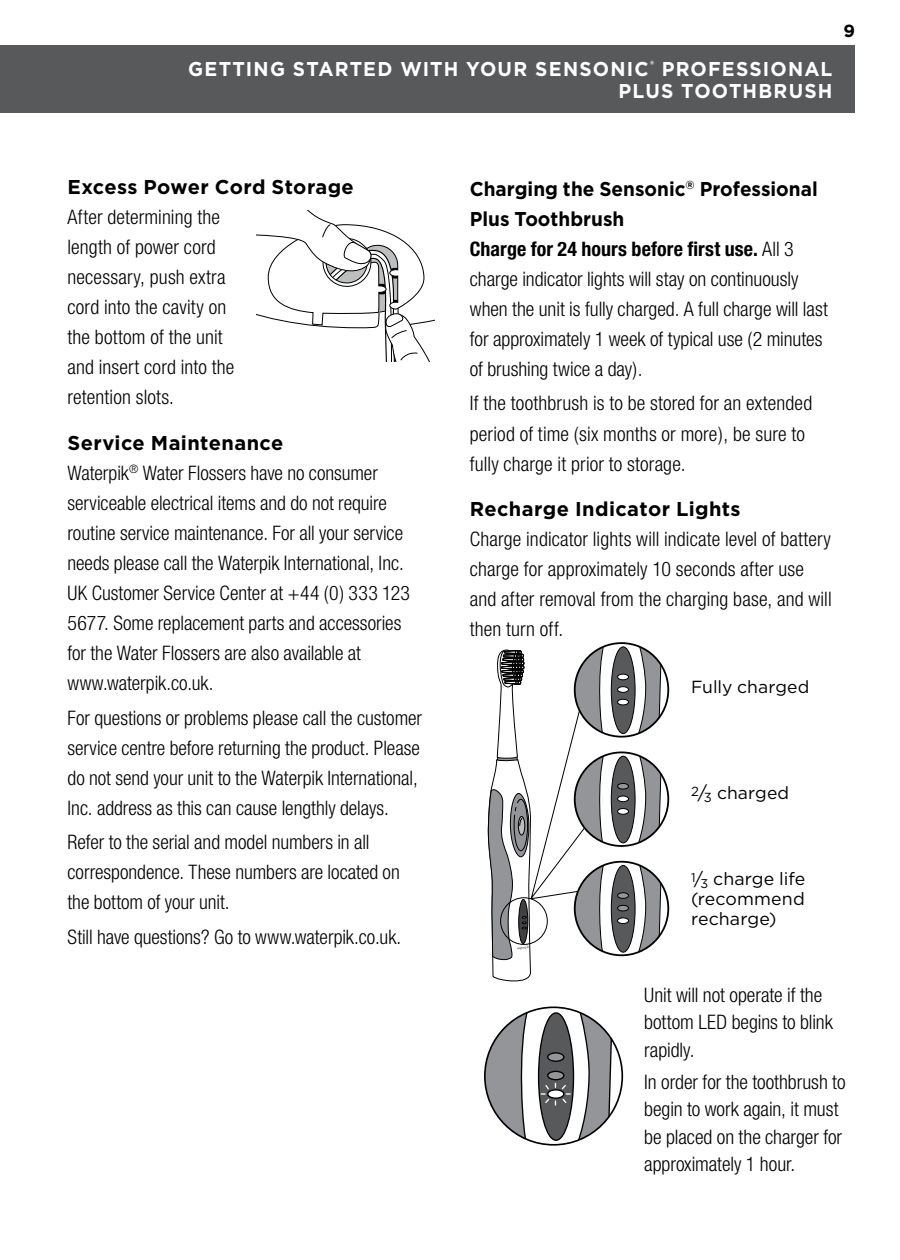
<style>
.page{position:relative;width:900px;height:1260px;background:#fff}
.page>*{position:absolute;margin:0;border:0;box-sizing:border-box;transform-origin:0 0}
.t1{font:300 condensed 20px/30px "Helvetica Neue";color:#000}
.t2{font:700 20px "Gotham";letter-spacing:.01em;color:#000}
.t3{font:700 20px/22.5px "Gotham";letter-spacing:.06em;color:#fff;text-align:right;scale:.96 1}
.t4{font:700 20px/30px "Gotham";letter-spacing:.01em;color:#000;scale:.95 1}
.t5{font:17.75px/20px "Gotham";letter-spacing:.01em;color:#000;text-align:justify}
.t6{font:17.5px "Gotham";letter-spacing:.005em;color:#000}
.t7{font:700 17.5px "Gotham";color:#000}
.s1{font-weight:700}
.s2{font-size:18.5px}
</style>
<div class="page">
<div style="left:0;top:45px;width:855px;height:67px;background:#58595b"></div>
<svg style="left:257px;top:211px;width:178px;height:151px"></svg>
<div style="left:611px;top:647px;width:24px;height:87px;background:#58595b;border-radius:50%"></div>
<div style="left:611px;top:646px;width:25px;height:88px;border:1px solid #000;border-radius:50%"></div>
<svg style="left:617px;top:699px;width:12px;height:6px"></svg>
<div style="left:618px;top:687px;width:11px;height:5px;background:#fff;border-radius:50%"></div>
<div style="left:617px;top:686px;width:12px;height:7px;border:1px solid #000;border-radius:50%"></div>
<svg style="left:617px;top:674px;width:12px;height:6px"></svg>
<svg style="left:630px;top:643px;width:32px;height:94px"></svg>
<div style="left:574px;top:642px;width:95px;height:96px;border:2px solid #000;border-radius:50%"></div>
<div style="left:611px;top:756px;width:24px;height:87px;background:#58595b;border-radius:50%"></div>
<div style="left:611px;top:756px;width:25px;height:87px;border:1px solid #000;border-radius:50%"></div>
<div style="left:617px;top:808px;width:12px;height:7px;background:#fff;border:1px solid #000;border-radius:50%"></div>
<div style="left:618px;top:796px;width:11px;height:6px;background:#fff;border-radius:50%"></div>
<div style="left:617px;top:796px;width:12px;height:6px;border:1px solid #000;border-radius:50%"></div>
<div style="left:617px;top:783px;width:12px;height:7px;background:#939598;border:1px solid #000;border-radius:50%"></div>
<svg style="left:630px;top:752px;width:32px;height:94px"></svg>
<div style="left:574px;top:752px;width:95px;height:95px;border:2px solid #000;border-radius:50%"></div>
<div style="left:611px;top:866px;width:24px;height:86px;background:#58595b;border-radius:50%"></div>
<div style="left:611px;top:865px;width:25px;height:88px;border:1px solid #000;border-radius:50%"></div>
<div style="left:617px;top:917px;width:12px;height:7px;background:#fff;border:1px solid #000;border-radius:50%"></div>
<div style="left:618px;top:905px;width:11px;height:6px;background:#939598;border-radius:50%"></div>
<div style="left:617px;top:905px;width:12px;height:6px;border:1px solid #000;border-radius:50%"></div>
<div style="left:617px;top:892px;width:12px;height:7px;background:#939598;border:1px solid #000;border-radius:50%"></div>
<svg style="left:630px;top:862px;width:32px;height:93px"></svg>
<div style="left:574px;top:861px;width:95px;height:95px;border:2px solid #000;border-radius:50%"></div>
<svg style="left:485px;top:1009px;width:48px;height:134px"></svg>
<svg style="left:488px;top:644px;width:120px;height:338px"></svg>
<svg style="left:540px;top:1007px;width:73px;height:138px"></svg>
<p class="t3" style="left:188px;top:57px;width:673px">GETTING STARTED WITH YOUR SENSONIC<sup>®</sup> PROFESSIONAL<br>PLUS TOOTHBRUSH</p>
<p class="t7" style="left:843px;top:19px;width:13px">9</p>
<p class="t2" style="left:68px;top:174px;width:288px">Excess Power Cord Storage</p>
<p class="t1" style="left:68px;top:202px;width:168px">After determining the length of power cord necessary, push extra cord into the cavity on the bottom of the unit and insert cord into the retention slots.</p>
<p class="t2" style="left:68px;top:430px;width:217px">Service Maintenance</p>
<p class="t1" style="left:67px;top:458px;width:344px">Waterpik<sup>®</sup> Water Flossers have no consumer serviceable electrical items and do not require routine service maintenance. For all your service needs please call the Waterpik International, Inc.<br>UK Customer Service Center at +44 (0) 333 123<br>5677. Some replacement parts and accessories for the Water Flossers are also available at www.waterpik.co.uk.</p>
<p class="t1" style="left:68px;top:702px;width:356px">For questions or problems please call the customer service centre before returning the product. Please do not send your unit to the Waterpik International, Inc. address as this can cause lengthly delays.</p>
<p class="t1" style="left:68px;top:827px;width:334px">Refer to the serial and model numbers in all correspondence. These numbers are located on the bottom of your unit.</p>
<p class="t1" style="left:68px;top:921px;width:335px">Still have questions? Go to www.waterpik.co.uk.</p>
<p class="t4" style="left:470px;top:174px;width:368px">Charging the Sensonic<sup>®</sup> Professional<br>Plus Toothbrush</p>
<p class="t1" style="left:470px;top:234px;width:360px"><span class="s1">Charge for 24 hours before first use.</span> All 3 charge indicator lights will stay on continuously when the unit is fully charged. A full charge will last for approximately 1 week of typical use (2 minutes of brushing twice a day).</p>
<p class="t1" style="left:470px;top:388px;width:344px">If the toothbrush is to be stored for an extended period of time (six months or more), be sure to fully charge it prior to storage.</p>
<p class="t2" style="left:470px;top:496px;width:272px">Recharge Indicator Lights</p>
<p class="t1" style="left:470px;top:524px;width:363px">Charge indicator lights will indicate level of battery charge for approximately 10 seconds after use and after removal from the charging base, and will then turn off.</p>
<p class="t6" style="left:691px;top:676px;width:120px">Fully charged</p>
<p class="t6" style="left:691px;top:782px;width:100px"><sup>2</sup><span class="s2">/</span><sub>3</sub> charged</p>
<p class="t5" style="left:691px;top:869px;width:116px"><sup>1</sup>/<sub>3</sub> charge life (recommend recharge)</p>
<p class="t1" style="left:644px;top:981px;width:190px;line-height:27.5px">Unit will not operate if the bottom LED begins to blink rapidly.</p>
<p class="t1" style="left:644px;top:1068px;width:203px;line-height:27.5px">In order for the toothbrush to begin to work again, it must be placed on the charger for approximately 1 hour.</p>
</div>
